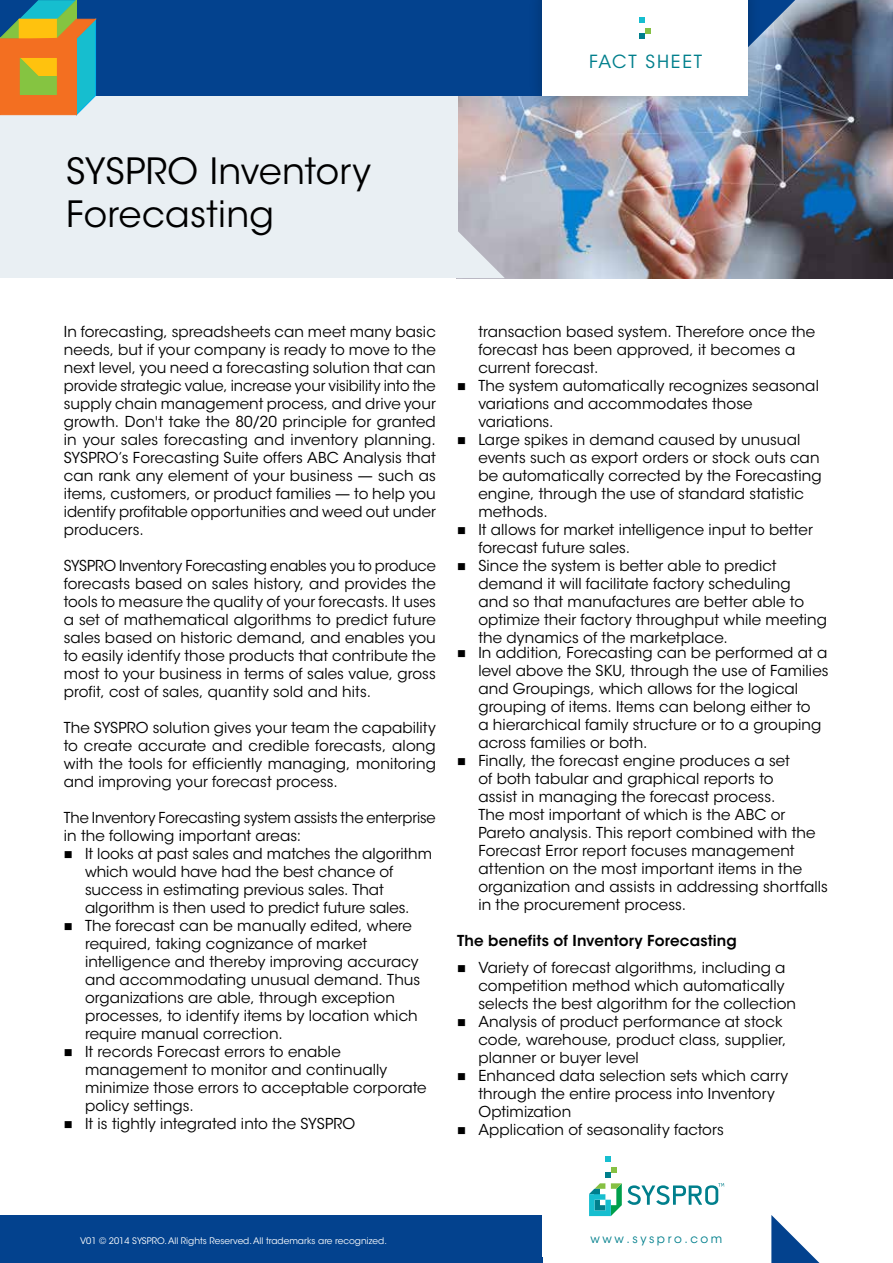
<style>
.page{position:relative;width:893px;height:1263px;background:#fff}
.page>*{position:absolute;margin:0;border:0;box-sizing:border-box;transform-origin:0 0}
.t1{font:36px/43.2px "ITC Avant Garde Std";letter-spacing:.01em;color:#000}
.t2{font:18px "ITC Avant Garde Std";letter-spacing:.1em;color:#007f8c}
.t3{font:15px/18px "ITC Avant Garde Std";letter-spacing:.005em;color:#000}
.t4{font:600 15px "ITC Avant Garde Std";letter-spacing:.01em;color:#000}
.t5{font:12px "ITC Avant Garde Std";letter-spacing:.21em;color:#007f8c}
.t6{font:9px "ITC Avant Garde Std";color:#fff}
</style>
<div class="page">
<img style="left:457px;top:0;width:436px;height:278px">
<div style="left:0;top:48px;width:457px;height:230px;background:#e9eff3"></div>
<div style="left:0;top:1215px;width:542px;height:48px;background:#03428e"></div>
<div style="left:0;top:0;width:748px;height:95px;background:#03428e"></div>
<svg style="left:605px;top:1156px;width:6px;height:5px"></svg>
<svg style="left:589px;top:1167px;width:135px;height:49px"></svg>
<svg style="left:762px;top:0;width:45px;height:48px;background:#627b9b"></svg>
<svg style="left:771px;top:1215px;width:49px;height:48px"></svg>
<svg style="left:457px;top:230px;width:48px;height:48px;background:#cfd1d8"></svg>
<svg style="left:0;top:0;width:96px;height:115px;background:#a49051"></svg>
<div style="left:528px;top:0;width:234px;height:114px;background:#000;opacity:.25"></div>
<div style="left:542px;top:0;width:206px;height:95px;background:#fff"></div>
<svg style="left:639px;top:28px;width:11px;height:11px"></svg>
<svg style="left:639px;top:17px;width:6px;height:5px"></svg>
<h1 class="t1" style="left:66px;top:150px;width:306px">SYSPRO Inventory<br>Forecasting</h1>
<p class="t2" style="left:589px;top:50px;width:115px">Fact Sheet</p>
<p class="t3" style="left:64px;top:323px;width:374px;text-align:justify">In forecasting, spreadsheets can meet many basic needs, but if your company is ready to move to the next level, you need a forecasting solution that can provide strategic value, increase your visibility into the supply chain management process, and drive your growth. Don't take the 80/20 principle for granted in your sales forecasting and inventory planning.<br>SYSPRO’s Forecasting Suite offers ABC Analysis that can rank any element of your business — such as items, customers, or product families — to help you identify profitable opportunities and weed out under producers.</p>
<p class="t3" style="left:64px;top:557px;width:374px;text-align:justify">SYSPRO Inventory Forecasting enables you to produce forecasts based on sales history, and provides the tools to measure the quality of your forecasts. It uses a set of mathematical algorithms to predict future sales based on historic demand, and enables you to easily identify those products that contribute the most to your business in terms of sales value, gross profit, cost of sales, quantity sold and hits.</p>
<p class="t3" style="left:64px;top:719px;width:374px;text-align:justify">The SYSPRO solution gives your team the capability to create accurate and credible forecasts, along with the tools for efficiently managing, monitoring and improving your forecast process.</p>
<p class="t3" style="left:64px;top:809px;width:374px">The Inventory Forecasting system assists the enterprise in the following important areas:</p>
<p class="t3" style="left:85px;top:845px;width:349px;text-indent:-21px">■ It looks at past sales and matches the algorithm which would have had the best chance of success in estimating previous sales. That algorithm is then used to predict future sales.</p>
<p class="t3" style="left:85px;top:917px;width:337px;text-indent:-21px">■ The forecast can be manually edited, where required, taking cognizance of market intelligence and thereby improving accuracy and accommodating unusual demand. Thus organizations are able, through exception processes, to identify items by location which require manual correction.</p>
<p class="t3" style="left:85px;top:1043px;width:343px;text-indent:-21px">■ It records Forecast errors to enable management to monitor and continually minimize those errors to acceptable corporate policy settings.</p>
<p class="t3" style="left:64px;top:1115px;width:293px">■ It is tightly integrated into the SYSPRO</p>
<p class="t3" style="left:478px;top:323px;width:338px">transaction based system. Therefore once the forecast has been approved, it becomes a current forecast.</p>
<p class="t3" style="left:478px;top:377px;width:342px;text-indent:-21px">■ The system automatically recognizes seasonal variations and accommodates those variations.</p>
<p class="t3" style="left:478px;top:431px;width:345px;text-indent:-21px">■ Large spikes in demand caused by unusual events such as export orders or stock outs can be automatically corrected by the Forecasting engine, through the use of standard statistic methods.</p>
<p class="t3" style="left:478px;top:521px;width:336px;text-indent:-21px">■ It allows for market intelligence input to better forecast future sales.</p>
<p class="t3" style="left:478px;top:557px;width:350px;text-indent:-21px">■ Since the system is better able to predict demand it will facilitate factory scheduling<br>and so that manufactures are better able to optimize their factory throughput while meeting the dynamics of the marketplace.</p>
<p class="t3" style="left:478px;top:644px;width:352px;text-indent:-21px">■ In addition, Forecasting can be performed at a level above the SKU, through the use of Families and Groupings, which allows for the logical grouping of items. Items can belong either to<br>a hierarchical family structure or to a grouping across families or both.</p>
<p class="t3" style="left:478px;top:752px;width:351px;text-indent:-21px">■ Finally, the forecast engine produces a set<br>of both tabular and graphical reports to<br>assist in managing the forecast process.<br>The most important of which is the ABC or Pareto analysis. This report combined with the Forecast Error report focuses management attention on the most important items in the organization and assists in addressing shortfalls in the procurement process.</p>
<p class="t4" style="left:457px;top:931px;width:281px">The benefits of Inventory Forecasting</p>
<p class="t3" style="left:478px;top:959px;width:319px;text-indent:-21px">■ Variety of forecast algorithms, including a competition method which automatically selects the best algorithm for the collection</p>
<p class="t3" style="left:478px;top:1013px;width:310px;text-indent:-21px">■ Analysis of product performance at stock code, warehouse, product class, supplier, planner or buyer level</p>
<p class="t3" style="left:478px;top:1067px;width:311px;text-indent:-21px">■ Enhanced data selection sets which carry through the entire process into Inventory<br>Optimization</p>
<p class="t3" style="left:457px;top:1121px;width:268px">■ Application of seasonality factors</p>
<p class="t6" style="left:80px;top:1235px;width:308px">V01 © 2014 SYSPRO. All Rights Reserved. All trademarks are recognized.</p>
<p class="t5" style="left:591px;top:1231px;width:133px">www.syspro.com</p>
</div>
